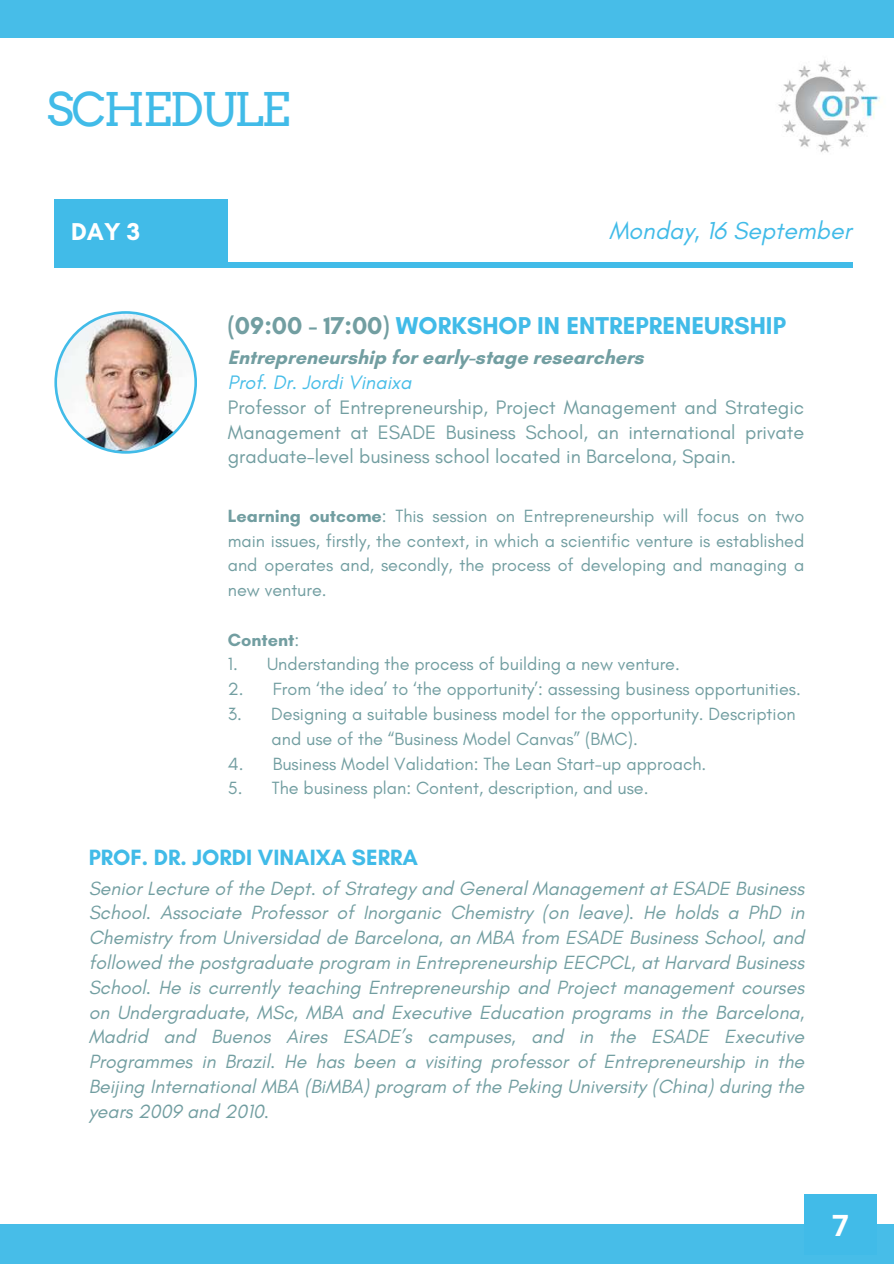
<style>
.page{position:relative;width:894px;height:1264px;background:#fff}
.page>*{position:absolute;margin:0;border:0;box-sizing:border-box;transform-origin:0 0}
.t1{font:46.35px "Arvo";letter-spacing:-.05em;color:#41bbe8}
.t2{font:700 29.25px "Open Sans";color:#fff}
.t3{font:italic 24.9px "Glacial Indifference";color:#41bbe8}
.t4{font:700 24.75px "Glacial Indifference";color:#41bbe8}
.t5{font:700 24.75px "Glacial Indifference";color:#fff}
.t6{font:700 22.5px "Glacial Indifference";color:#41bbe8}
.t7{font:19.8px/24.8px "Glacial Indifference";color:#729ea1;text-align:justify}
.t8{font:700 19.8px "Glacial Indifference";color:#729ea1}
.t9{font:italic 19.8px "Glacial Indifference";color:#47bde8}
.t10{font:italic 19.5px/24.8px "Glacial Indifference";color:#729ea1;text-align:justify}
.t11{font:18px/24.8px "Glacial Indifference";color:#729ea1;text-align:justify}
.t12{font:700 18px "Glacial Indifference";color:#729ea1}
.s1{color:#729ea1}
.s2{font-weight:700}
.s3{font-weight:400}
</style>
<div class="page">
<div style="left:0;top:0;width:893px;height:38px;background:#47bde8"></div>
<div style="left:0;top:1224px;width:893px;height:39px;background:#47bde8"></div>
<div style="left:804px;top:1194px;width:72px;height:60px;background:#41bbe8"></div>
<div style="left:54px;top:262px;width:799px;height:5px;background:#41bbe8"></div>
<div style="left:54px;top:199px;width:174px;height:68px;background:#41bbe8"></div>
<img style="left:778px;top:60px;width:102px;height:93px">
<svg style="left:54px;top:311px;width:143px;height:142px"></svg>
<img style="left:57px;top:314px;width:137px;height:137px;border-radius:50%">
<h1 class="t1" style="left:46px;top:81px;width:245px">SCHEDULE</h1>
<p class="t5" style="left:71px;top:216px;width:70px">DAY 3</p>
<p class="t3" style="left:609px;top:215px;width:244px">Monday, 16 September</p>
<p class="t4" style="left:228px;top:310px;width:559px"><span class="s1">(09:00 - 17:00)</span> WORKSHOP IN ENTREPRENEURSHIP</p>
<p class="t8" style="left:228px;top:345px;width:417px">Entrepreneurship for early-stage researchers</p>
<p class="t9" style="left:228px;top:370px;width:185px">Prof. Dr. Jordi Vinaixa</p>
<p class="t7" style="left:228px;top:394px;width:577px">Professor of Entrepreneurship, Project Management and Strategic Management at ESADE Business School, an international private graduate-level business school located in Barcelona, Spain.</p>
<p class="t11" style="left:228px;top:503px;width:577px"><span class="s2">Learning outcome</span>: This session on Entrepreneurship will focus on two main issues, firstly, the context, in which a scientific venture is established and operates and, secondly, the process of developing and managing a new venture.</p>
<p class="t12" style="left:228px;top:628px;width:73px">Content<span class="s3">:</span></p>
<p class="t11" style="left:228px;top:651px;width:453px">1. Understanding the process of building a new venture.</p>
<p class="t11" style="left:228px;top:676px;width:574px">2. From ‘the idea’ to ‘the opportunity’: assessing business opportunities.</p>
<p class="t11" style="left:271px;top:701px;width:525px;text-indent:-44px">3. Designing a suitable business model for the opportunity. Description and use of the “Business Model Canvas” (BMC).</p>
<p class="t11" style="left:228px;top:750px;width:480px">4. Business Model Validation: The Lean Start-up approach.</p>
<p class="t11" style="left:228px;top:775px;width:422px">5. The business plan: Content, description, and use.</p>
<p class="t6" style="left:89px;top:844px;width:331px">PROF. DR. JORDI VINAIXA SERRA</p>
<p class="t10" style="left:89px;top:875px;width:716px">Senior Lecture of the Dept. of Strategy and General Management at ESADE Business School. Associate Professor of Inorganic Chemistry (on leave). He holds a PhD in Chemistry from Universidad de Barcelona, an MBA from ESADE Business School, and followed the postgraduate program in Entrepreneurship EECPCL, at Harvard Business School. He is currently teaching Entrepreneurship and Project management courses on Undergraduate, MSc, MBA and Executive Education programs in the Barcelona, Madrid and Buenos Aires ESADE’s campuses, and in the ESADE Executive Programmes in Brazil. He has been a visiting professor of Entrepreneurship in the Beijing International MBA (BiMBA) program of the Peking University (China) during the years 2009 and 2010.</p>
<h2 class="t2" style="left:832px;top:1204px;width:18px">7</h2>
</div>
